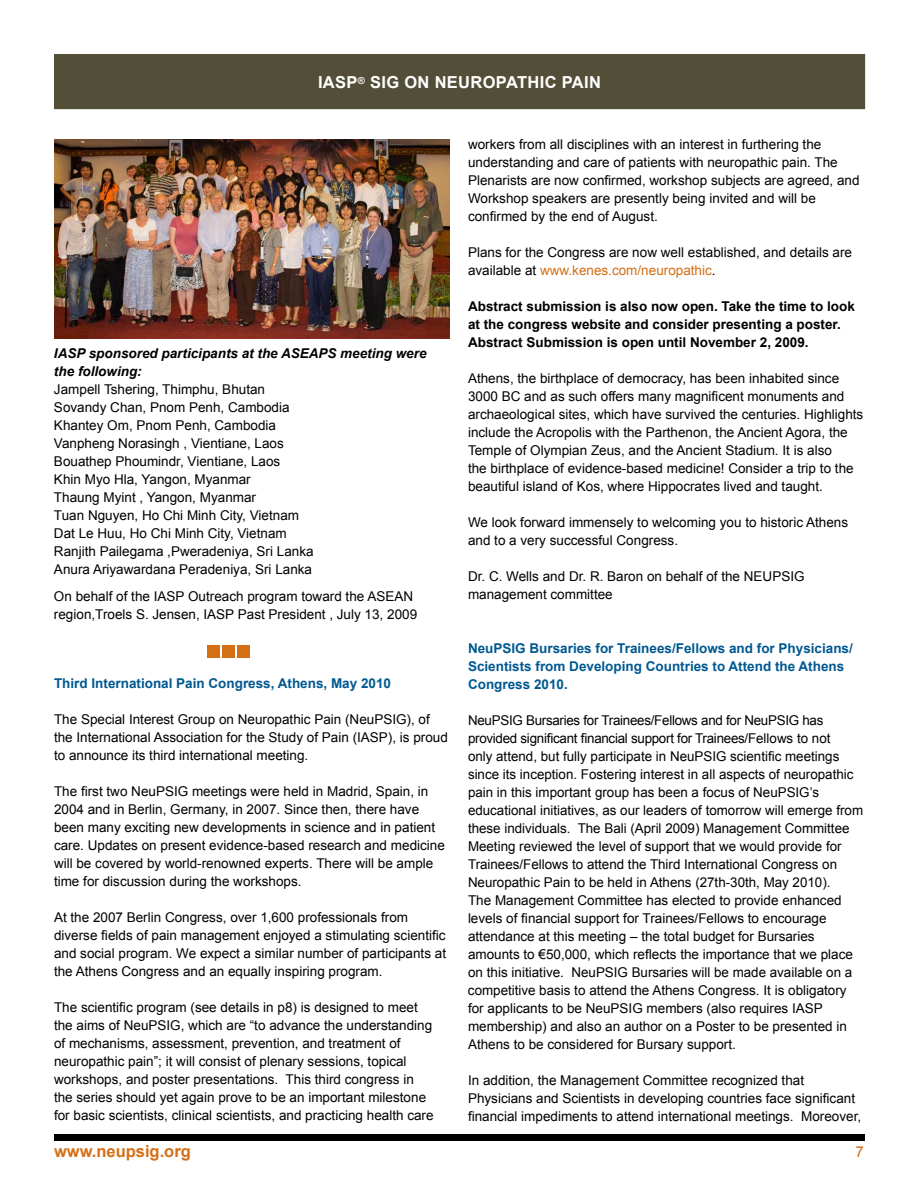
<style>
.page{position:relative;width:918px;height:1188px;background:#fff}
.page>*{position:absolute;margin:0;border:0;box-sizing:border-box;transform-origin:0 0}
.t1{font:700 16.5px "Arial";letter-spacing:.02em;color:#fff}
.t2{font:700 16.5px "Arial";color:#d46f16}
.t3{font:15px "Arial";color:#d46f16}
.t4{font:13.5px/18px "Arial";color:#000}
.t5{font:700 13.5px/18px "Arial";color:#005991}
.t6{font:700 13.5px/18px "Arial";color:#000}
.t7{font:italic 700 13.5px/18px "Arial";color:#000}
.s1{color:#d46f16}
</style>
<div class="page">
<div style="left:54px;top:1134px;width:810px;height:6px;background:#000"></div>
<div style="left:54px;top:54px;width:810px;height:54px;background:#524e38"></div>
<div style="left:54px;top:54px;width:811px;height:55px;border:1px solid #524e38"></div>
<div style="left:207px;top:645px;width:12px;height:12px;background:#d46f16"></div>
<div style="left:222px;top:645px;width:13px;height:12px;background:#d46f16"></div>
<div style="left:238px;top:645px;width:12px;height:12px;background:#d46f16"></div>
<img style="left:54px;top:139px;width:396px;height:200px">
<p class="t1" style="left:318px;top:72px;width:129px">IASP<sup>®</sup> SIG on Neu</p>
<p class="t1" style="left:471px;top:72px;width:132px">ropathic P-ai n</p>
<p class="t7" style="left:54px;top:345px;width:374px">IASP sponsored participants at the ASEAPS meeting were the following:</p>
<p class="t4" style="left:54px;top:381px;width:261px">Jampell Tshering, Thimphu, Bhutan Sovandy Chan, Pnom Penh, Cambodia Khantey Om, Pnom Penh, Cambodia Vanpheng Norasingh , Vientiane, Laos Bouathep Phoumindr, Vientiane, Laos<br>Khin Myo Hla, Yangon, Myanmar<br>Thaung Myint , Yangon, Myanmar<br>Tuan Nguyen, Ho Chi Minh City, Vietnam Dat Le Huu, Ho Chi Minh City, Vietnam Ranjith Pailegama ,Pweradeniya, Sri Lanka Anura Ariyawardana Peradeniya, Sri Lanka</p>
<p class="t4" style="left:54px;top:588px;width:365px">On behalf of the IASP Outreach program toward the ASEAN region,Troels S. Jensen, IASP Past President , July 13, 2009</p>
<p class="t5" style="left:54px;top:674px;width:339px">Third International Pain Congress, Athens, May 2010</p>
<p class="t4" style="left:54px;top:710px;width:395px">The Special Interest Group on Neuropathic Pain (NeuPSIG), of the International Association for the Study of Pain (IASP), is proud to announce its third international meeting.</p>
<p class="t4" style="left:54px;top:782px;width:392px">The first two NeuPSIG meetings were held in Madrid, Spain, in 2004 and in Berlin, Germany, in 2007. Since then, there have been many exciting new developments in science and in patient care. Updates on present evidence-based research and medicine will be covered by world-renowned experts. There will be ample time for discussion during the workshops.</p>
<p class="t4" style="left:54px;top:908px;width:394px">At the 2007 Berlin Congress, over 1,600 professionals from diverse fields of pain management enjoyed a stimulating scientific and social program. We expect a similar number of participants at the Athens Congress and an equally inspiring program.</p>
<p class="t4" style="left:54px;top:998px;width:381px">The scientific program (see details in p8) is designed to meet the aims of NeuPSIG, which are “to advance the understanding of mechanisms, assessment, prevention, and treatment of neuropathic pain”; it will consist of plenary sessions, topical workshops, and poster presentations. This third congress in the series should yet again prove to be an important milestone for basic scientists, clinical scientists, and practicing health care</p>
<p class="t4" style="left:468px;top:135px;width:393px">workers from all disciplines with an interest in furthering the understanding and care of patients with neuropathic pain. The Plenarists are now confirmed, workshop subjects are agreed, and Workshop speakers are presently being invited and will be confirmed by the end of August.</p>
<p class="t4" style="left:468px;top:243px;width:386px">Plans for the Congress are now well established, and details are available at <span class="s1">www.kenes.com/neuropathic</span>.</p>
<p class="t6" style="left:468px;top:297px;width:388px">Abstract submission is also now open. Take the time to look at the congress website and consider presenting a poster.<br>Abstract Submission is open until November 2, 2009.</p>
<p class="t4" style="left:468px;top:369px;width:397px">Athens, the birthplace of democracy, has been inhabited since 3000 BC and as such offers many magnificent monuments and archaeological sites, which have survived the centuries. Highlights include the Acropolis with the Parthenon, the Ancient Agora, the Temple of Olympian Zeus, and the Ancient Stadium. It is also<br>the birthplace of evidence-based medicine! Consider a trip to the beautiful island of Kos, where Hippocrates lived and taught.</p>
<p class="t4" style="left:468px;top:513px;width:382px">We look forward immensely to welcoming you to historic Athens and to a very successful Congress.</p>
<p class="t4" style="left:468px;top:567px;width:338px">Dr. C. Wells and Dr. R. Baron on behalf of the NEUPSIG management committee</p>
<p class="t5" style="left:468px;top:639px;width:386px">NeuPSIG Bursaries for Trainees/Fellows and for Physicians/<br>Scientists from Developing Countries to Attend the Athens<br>Congress 2010.</p>
<p class="t4" style="left:468px;top:711px;width:397px">NeuPSIG Bursaries for Trainees/Fellows and for NeuPSIG has provided significant financial support for Trainees/Fellows to not<br>only attend, but fully participate in NeuPSIG scientific meetings since its inception. Fostering interest in all aspects of neuropathic pain in this important group has been a focus of NeuPSIG’s educational initiatives, as our leaders of tomorrow will emerge from these individuals. The Bali (April 2009) Management Committee Meeting reviewed the level of support that we would provide for Trainees/Fellows to attend the Third International Congress on Neuropathic Pain to be held in Athens (27th-30th, May 2010).<br>The Management Committee has elected to provide enhanced levels of financial support for Trainees/Fellows to encourage attendance at this meeting – the total budget for Bursaries amounts to €50,000, which reflects the importance that we place on this initiative. NeuPSIG Bursaries will be made available on a competitive basis to attend the Athens Congress. It is obligatory for applicants to be NeuPSIG members (also requires IASP membership) and also an author on a Poster to be presented in Athens to be considered for Bursary support.</p>
<p class="t4" style="left:468px;top:1071px;width:395px">In addition, the Management Committee recognized that<br>Physicians and Scientists in developing countries face significant financial impediments to attend international meetings. Moreover,</p>
<p class="t2" style="left:54px;top:1142px;width:138px">www.neupsig.org</p>
<p class="t3" style="left:856px;top:1144px;width:10px">7</p>
</div>
